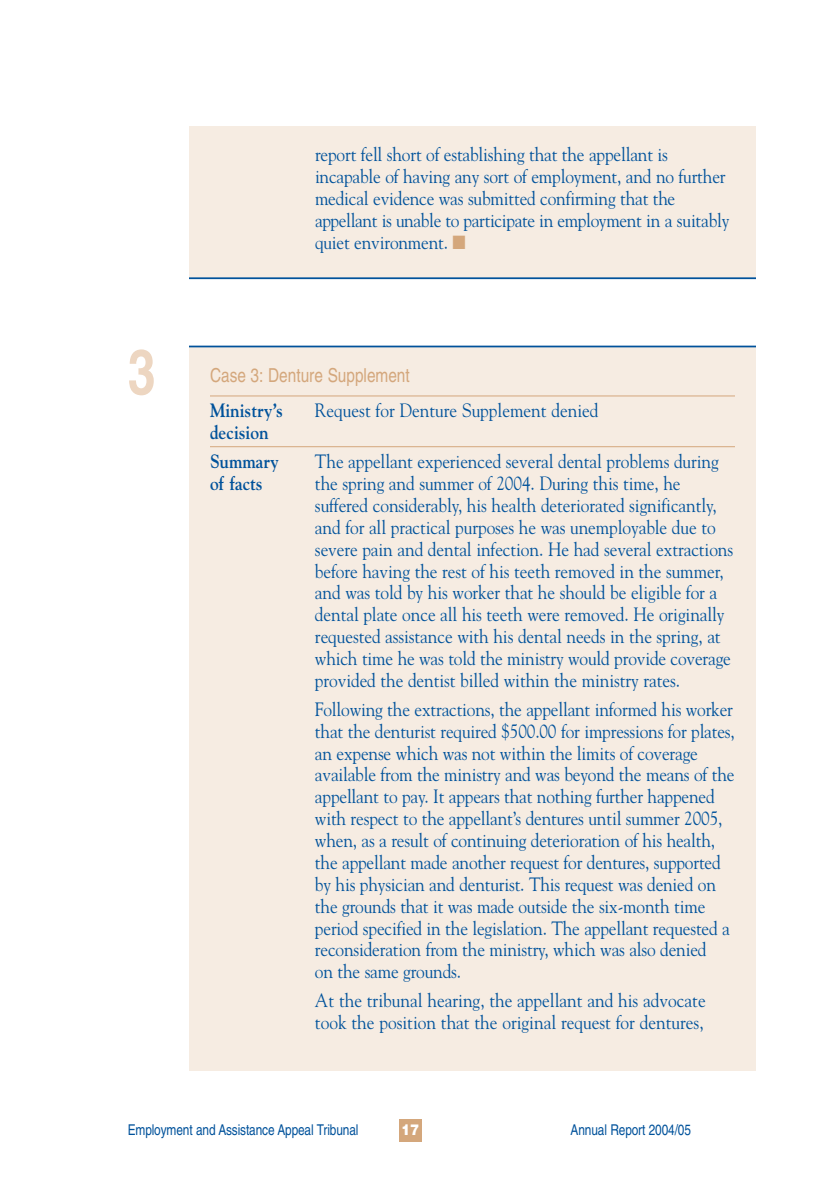
<style>
.page{position:relative;width:819px;height:1197px;background:#fff}
.page>*{position:absolute;margin:0;border:0;box-sizing:border-box;transform-origin:0 0}
.t1{font:700 63px "Helvetica";color:#edd6c1;scale:.8 1}
.t2{font:19.25px/21.9px "Goudy";letter-spacing:-.01em;color:#00529b;scale:.9 1}
.t3{font:700 19.25px/28.9px "Goudy";color:#00529b;scale:.9 1}
.t4{font:19.25px "Helvetica";color:#d4a77c;scale:.8 1}
.t5{font:14.88px "Helvetica";letter-spacing:-.01em;color:#00529b;scale:.8 1}
.t6{font:900 14.88px "Helvetica";color:#fff;scale:.9 1}
.s1{color:#d4a77c}
</style>
<div class="page">
<div style="left:399px;top:1119px;width:23px;height:23px;background:#d4a77c"></div>
<div style="left:189px;top:126px;width:567px;height:152px;background:#f6ece2"></div>
<div style="left:189px;top:346px;width:567px;height:725px;background:#f6ece2"></div>
<hr style="left:210px;top:396px;width:525px;height:1px;background:#d4a77c">
<hr style="left:210px;top:446px;width:525px;height:1px;background:#d4a77c">
<hr style="left:189px;top:277px;width:567px;height:2px;background:#00529b">
<hr style="left:189px;top:346px;width:567px;height:1px;background:#00529b">
<h1 class="t1" style="left:128px;top:349px;width:37px">3</h1>
<p class="t2" style="left:315px;top:145px;width:462px">report fell short of establishing that the appellant is incapable of having any sort of employment, and no further medical evidence was submitted confirming that the appellant is unable to participate in employment in a suitably quiet environment. <span class="s1">■</span></p>
<p class="t4" style="left:210px;top:368px;width:251px">Case 3: Denture Supplement</p>
<p class="t3" style="left:210px;top:398px;width:82px">Ministry’s</p>
<p class="t2" style="left:315px;top:401px;width:317px">Request for Denture Supplement denied</p>
<p class="t3" style="left:210px;top:420px;width:78px">decision<br>Summary</p>
<p class="t2" style="left:315px;top:452px;width:450px">The appellant experienced several dental problems during</p>
<p class="t3" style="left:210px;top:470px;width:60px">of facts</p>
<p class="t2" style="left:315px;top:474px;width:466px">the spring and summer of 2004. During this time, he suffered considerably, his health deteriorated significantly, and for all practical purposes he was unemployable due to severe pain and dental infection. He had several extractions before having the rest of his teeth removed in the summer, and was told by his worker that he should be eligible for a dental plate once all his teeth were removed. He originally requested assistance with his dental needs in the spring, at which time he was told the ministry would provide coverage provided the dentist billed within the ministry rates.</p>
<p class="t2" style="left:315px;top:700px;width:468px">Following the extractions, the appellant informed his worker that the denturist required $500.00 for impressions for plates, an expense which was not within the limits of coverage available from the ministry and was beyond the means of the appellant to pay. It appears that nothing further happened with respect to the appellant’s dentures until summer 2005, when, as a result of continuing deterioration of his health, the appellant made another request for dentures, supported by his physician and denturist. This request was denied on the grounds that it was made outside the six-month time period specified in the legislation. The appellant requested a reconsideration from the ministry, which was also denied<br>on the same grounds.</p>
<p class="t2" style="left:315px;top:991px;width:436px">At the tribunal hearing, the appellant and his advocate took the position that the original request for dentures,</p>
<p class="t5" style="left:128px;top:1124px;width:290px">Employment and Assistance Appeal Tribunal</p>
<p class="t5" style="left:571px;top:1124px;width:152px">Annual Report 2004/05</p>
<p class="t6" style="left:401px;top:1124px;width:21px">17</p>
</div>
